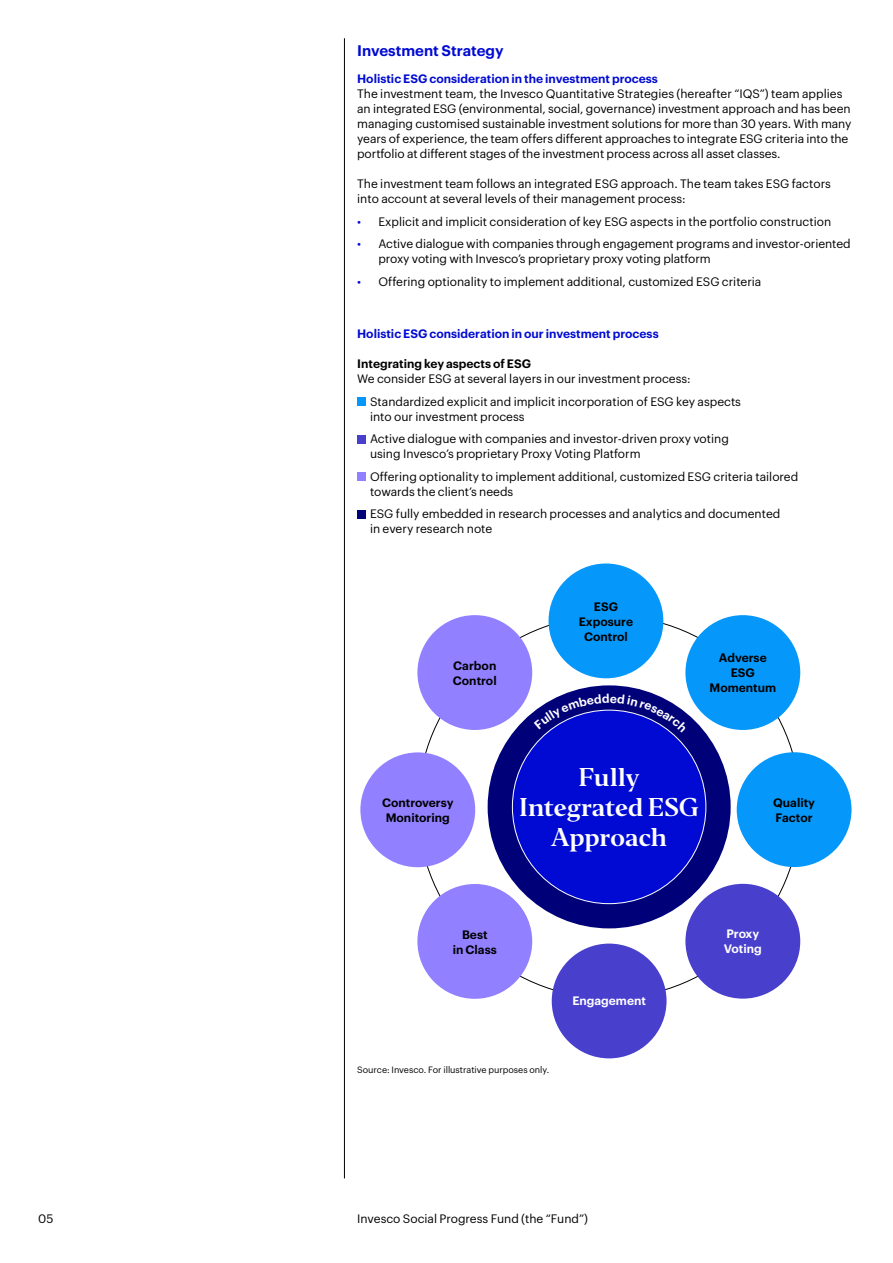
<style>
.page{position:relative;width:893px;height:1263px;background:#fff}
.page>*{position:absolute;margin:0;border:0;box-sizing:border-box;transform-origin:0 0}
.t1{font:24px/30px "Invesco Editor";letter-spacing:-.02em;color:#fff;text-align:center}
.t2{font:600 15px "Graphik";color:#000ad2}
.t3{font:12px/15px "Graphik";color:#000}
.t4{font:600 12px/15px "Graphik";color:#000}
.t5{font:600 12px "Graphik";color:#000ad2}
.t6{font:600 12px/15px "Graphik";color:#fff}
.t7{font:9px "Graphik";color:#000}
.s1{color:#000ad2}
</style>
<div class="page">
<hr style="left:344px;top:38px;width:1px;height:1140px;background:#000">
<div style="left:357px;top:397px;width:9px;height:9px;background:#0598fa"></div>
<div style="left:357px;top:435px;width:9px;height:8px;background:#483fcd"></div>
<div style="left:357px;top:472px;width:9px;height:9px;background:#9180ff"></div>
<div style="left:357px;top:510px;width:9px;height:8px;background:#000078"></div>
<div style="left:417px;top:615px;width:115px;height:115px;background:#9180ff;border-radius:50%"></div>
<div style="left:417px;top:884px;width:115px;height:115px;background:#9180ff;border-radius:50%"></div>
<div style="left:360px;top:752px;width:115px;height:115px;background:#9180ff;border-radius:50%"></div>
<div style="left:685px;top:615px;width:115px;height:115px;background:#0598fa;border-radius:50%"></div>
<div style="left:552px;top:943px;width:114px;height:115px;background:#483fcd;border-radius:50%"></div>
<div style="left:737px;top:752px;width:114px;height:115px;background:#0598fa;border-radius:50%"></div>
<div style="left:549px;top:563px;width:114px;height:115px;background:#0598fa;border-radius:50%"></div>
<div style="left:685px;top:884px;width:115px;height:115px;background:#483fcd;border-radius:50%"></div>
<div style="left:488px;top:685px;width:243px;height:243px;background:#000078;border-radius:50%"></div>
<div style="left:512px;top:710px;width:194px;height:194px;background:#000ad2;border-radius:50%"></div>
<svg style="left:534px;top:693px;width:154px;height:39px"></svg>
<p class="t2" style="left:357px;top:39px;width:148px">Investment Strategy</p>
<p class="t5" style="left:357px;top:70px;width:302px">Holistic ESG consideration in the investment process</p>
<p class="t3" style="left:357px;top:85px;width:496px">The investment team, the Invesco Quantitative Strategies (hereafter “IQS”) team applies an integrated ESG (environmental, social, governance) investment approach and has been managing customised sustainable investment solutions for more than 30 years. With many years of experience, the team offers different approaches to integrate ESG criteria into the portfolio at different stages of the investment process across all asset classes.</p>
<p class="t3" style="left:357px;top:175px;width:475px">The investment team follows an integrated ESG approach. The team takes ESG factors into account at several levels of their management process:</p>
<p class="t3" style="left:357px;top:213px;width:475px"><span class="s1">•</span> Explicit and implicit consideration of key ESG aspects in the portfolio construction</p>
<p class="t3" style="left:378px;top:235px;width:474px;text-indent:-21px"><span class="s1">•</span> Active dialogue with companies through engagement programs and investor-oriented proxy voting with Invesco’s proprietary proxy voting platform</p>
<p class="t3" style="left:357px;top:273px;width:406px"><span class="s1">•</span> Offering optionality to implement additional, customized ESG criteria</p>
<p class="t5" style="left:357px;top:325px;width:303px">Holistic ESG consideration in our investment process</p>
<p class="t4" style="left:357px;top:355px;width:175px">Integrating key aspects of ESG</p>
<p class="t3" style="left:370px;top:367px;width:373px;line-height:22.5px;text-indent:-13px">We consider ESG at several layers in our investment process:<br>Standardized explicit and implicit incorporation of ESG key aspects</p>
<p class="t3" style="left:370px;top:404px;width:360px;line-height:22.5px">into our investment process<br>Active dialogue with companies and investor-driven proxy voting</p>
<p class="t3" style="left:370px;top:442px;width:430px;line-height:22.5px">using Invesco’s proprietary Proxy Voting Platform<br>Offering optionality to implement additional, customized ESG criteria tailored</p>
<p class="t3" style="left:370px;top:479px;width:412px;line-height:22.5px">towards the client’s needs<br>ESG fully embedded in research processes and analytics and documented</p>
<p class="t3" style="left:370px;top:520px;width:124px">in every research note</p>
<p class="t4" style="left:453px;top:657px;width:45px">Carbon<br>Control</p>
<p class="t4" style="left:579px;top:598px;width:56px;text-align:center">ESG<br>Exposure<br>Control</p>
<p class="t4" style="left:709px;top:649px;width:68px;text-align:center">Adverse<br>ESG<br>Momentum</p>
<p class="t4" style="left:382px;top:794px;width:73px">Controversy<br>Monitoring</p>
<h1 class="t1" style="left:519px;top:762px;width:181px">Fully<br>Integrated ESG<br>Approach</h1>
<p class="t4" style="left:773px;top:794px;width:43px">Quality<br>Factor</p>
<p class="t4" style="left:453px;top:926px;width:45px;text-align:center">Best<br>in Class</p>
<p class="t7" style="left:357px;top:1063px;width:194px">Source: Invesco. For illustrative purposes only.</p>
<p class="t6" style="left:572px;top:992px;width:75px">Engagement</p>
<p class="t6" style="left:724px;top:925px;width:39px">Proxy<br>Voting</p>
<p class="t3" style="left:38px;top:1210px;width:17px">05</p>
<p class="t3" style="left:357px;top:1210px;width:232px">Invesco Social Progress Fund (the “Fund”)</p>
</div>
